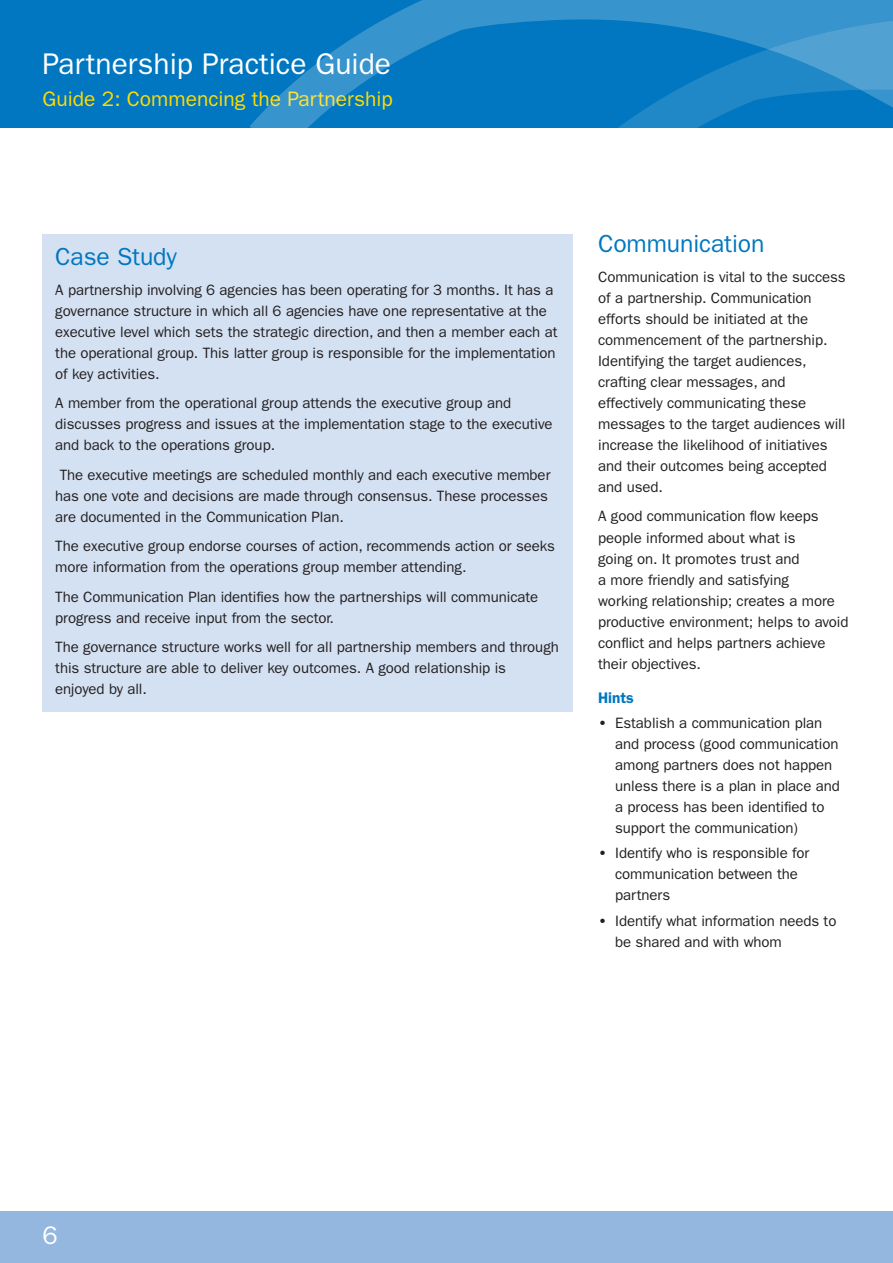
<style>
.page{position:relative;width:893px;height:1263px;background:#fff}
.page>*{position:absolute;margin:0;border:0;box-sizing:border-box;transform-origin:0 0}
.t1{font:30px "Franklin Gothic LT";color:#fff}
.t2{font:25.5px "Franklin Gothic LT";color:#fff}
.t3{font:24.75px "Franklin Gothic LT";letter-spacing:-.005em;color:#0077c0}
.t4{font:21px "Franklin Gothic LT";color:#ffdc01}
.t5{font:600 15.3px "Franklin Gothic LT";letter-spacing:-.005em;color:#0077c0}
.t6{font:15px/21px "Franklin Gothic LT";letter-spacing:-.005em;color:#231f20}
.s1{font-weight:600}
</style>
<div class="page">
<div style="left:0;top:0;width:893px;height:128px;background:#0077c0"></div>
<div style="left:0;top:1212px;width:893px;height:51px;background:#94b7e0"></div>
<svg style="left:250px;top:0;width:206px;height:128px"></svg>
<svg style="left:456px;top:0;width:294px;height:32px;background:#3290cb"></svg>
<svg style="left:542px;top:15px;width:208px;height:113px"></svg>
<svg style="left:750px;top:0;width:143px;height:108px;background:#3492cc"></svg>
<div style="left:43px;top:234px;width:530px;height:478px;background:#d4e1f2"></div>
<h1 class="t1" style="left:43px;top:46px;width:350px">Partnership Practice Guide</h1>
<h3 class="t4" style="left:43px;top:87px;width:352px">Guide 2: Commencing the Partnership</h3>
<h3 class="t3" style="left:55px;top:243px;width:123px">Case Study</h3>
<p class="t6" style="left:55px;top:279px;width:504px">A partnership involving 6 agencies has been operating for 3 months. It has a governance structure in which all 6 agencies have one representative at the executive level which sets the strategic direction, and then a member each at the operational group. This latter group is responsible for the implementation of key activities.</p>
<p class="t6" style="left:55px;top:393px;width:499px">A member from the operational group attends the executive group and discusses progress and issues at the implementation stage to the executive and back to the operations group.</p>
<p class="t6" style="left:55px;top:464px;width:497px">The executive meetings are scheduled monthly and each executive member has one vote and decisions are made through consensus. These processes are documented in the Communication Plan.</p>
<p class="t6" style="left:55px;top:536px;width:501px">The executive group endorse courses of action, recommends action or seeks more information from the operations group member attending.</p>
<p class="t6" style="left:55px;top:586px;width:485px">The Communication Plan identifies how the partnerships will communicate progress and receive input from the sector.</p>
<p class="t6" style="left:55px;top:637px;width:505px">The governance structure works well for all partnership members and through this structure are able to deliver key outcomes. A good relationship is enjoyed by all.</p>
<h3 class="t3" style="left:598px;top:230px;width:168px">Communication</h3>
<p class="t6" style="left:598px;top:266px;width:249px">Communication is vital to the success of a partnership. Communication efforts should be initiated at the commencement of the partnership.<br>Identifying the target audiences, crafting clear messages, and effectively communicating these messages to the target audiences will increase the likelihood of initiatives and their outcomes being accepted and used.</p>
<p class="t6" style="left:598px;top:506px;width:252px">A good communication flow keeps people informed about what is<br>going on. It promotes trust and<br>a more friendly and satisfying<br>working relationship; creates a more productive environment; helps to avoid conflict and helps partners achieve their objectives.</p>
<p class="t5" style="left:598px;top:688px;width:37px">Hints</p>
<p class="t6" style="left:615px;top:713px;width:226px;text-indent:-17px"><span class="s1">•</span> Establish a communication plan and process (good communication among partners does not happen unless there is a plan in place and a process has been identified to support the communication)</p>
<p class="t6" style="left:615px;top:843px;width:196px;text-indent:-17px"><span class="s1">•</span> Identify who is responsible for communication between the partners</p>
<p class="t6" style="left:615px;top:910px;width:223px;text-indent:-17px"><span class="s1">•</span> Identify what information needs to be shared and with whom</p>
<h2 class="t2" style="left:43px;top:1220px;width:17px">6</h2>
</div>
